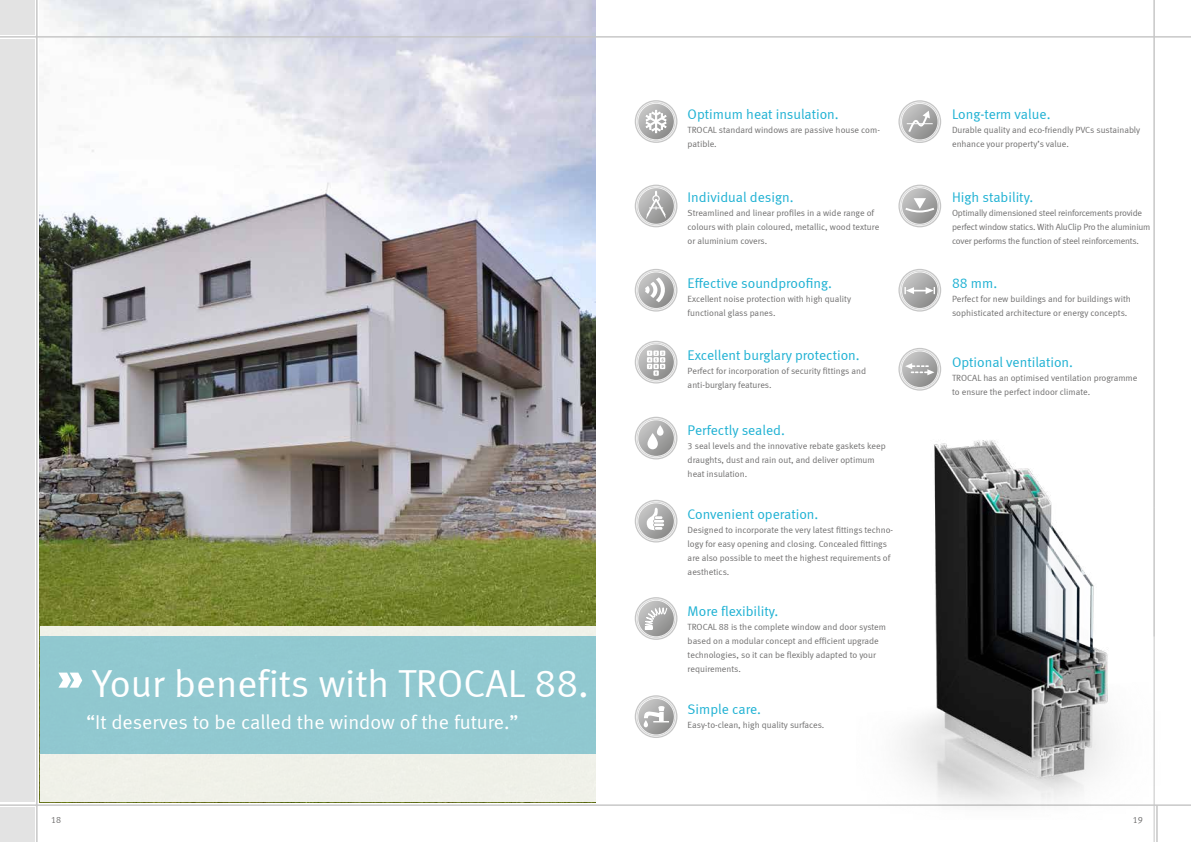
<style>
.page{position:relative;width:1191px;height:842px;background:#fff}
.page>*{position:absolute;margin:0;border:0;box-sizing:border-box;transform-origin:0 0}
.t1{font:39px "Meta Normal LF";color:#fff}
.t2{font:20px "Meta Normal LF";color:#fff}
.t3{font:14px "Meta Normal LF";color:#1eb1d3}
.t4{font:9px/14px "Meta Normal LF";color:#706f6f}
.t5{font:9px/14px "Meta Normal LF";letter-spacing:-.02em;color:#706f6f}
</style>
<div class="page">
<img style="left:40px;top:0;width:555px;height:626px">
<div style="left:40px;top:626px;width:555px;height:176px;background:#f0f1e8"></div>
<div style="left:40px;top:636px;width:555px;height:118px;background:#90c8d0"></div>
<svg style="left:58px;top:673px;width:24px;height:15px"></svg>
<hr style="left:37px;top:0;width:1px;height:842px;background:#c6c6c6">
<hr style="left:0;top:805px;width:1191px;height:1px;background:#c6c6c6">
<div style="left:0;top:40px;width:34px;height:762px;background:#e3e3e3"></div>
<div style="left:0;top:808px;width:34px;height:34px;background:#e3e3e3"></div>
<div style="left:0;top:0;width:34px;height:34px;background:#e3e3e3"></div>
<hr style="left:0;top:37px;width:1191px;height:1px;background:#c6c6c6">
<hr style="left:1153px;top:0;width:1px;height:507px;background:#c6c6c6">
<div style="left:635px;top:341px;width:42px;height:42px;background:#c6c6c6;border-radius:50%"></div>
<svg style="left:634px;top:342px;width:43px;height:40px"></svg>
<svg style="left:635px;top:695px;width:42px;height:43px"></svg>
<svg style="left:634px;top:696px;width:43px;height:41px"></svg>
<svg style="left:898px;top:100px;width:43px;height:43px"></svg>
<svg style="left:898px;top:102px;width:42px;height:40px"></svg>
<div style="left:898px;top:185px;width:43px;height:42px;background:#c6c6c6;border-radius:50%"></div>
<svg style="left:898px;top:186px;width:42px;height:40px"></svg>
<svg style="left:898px;top:269px;width:43px;height:43px"></svg>
<svg style="left:898px;top:270px;width:42px;height:40px"></svg>
<svg style="left:898px;top:348px;width:43px;height:43px"></svg>
<svg style="left:898px;top:349px;width:42px;height:40px"></svg>
<svg style="left:635px;top:269px;width:42px;height:43px"></svg>
<svg style="left:634px;top:270px;width:43px;height:40px"></svg>
<svg style="left:635px;top:100px;width:42px;height:43px"></svg>
<svg style="left:634px;top:101px;width:43px;height:41px"></svg>
<div style="left:635px;top:185px;width:42px;height:42px;background:#c6c6c6;border-radius:50%"></div>
<svg style="left:634px;top:186px;width:43px;height:40px"></svg>
<div style="left:635px;top:417px;width:42px;height:42px;background:#c6c6c6;border-radius:50%"></div>
<svg style="left:634px;top:418px;width:43px;height:40px"></svg>
<div style="left:635px;top:500px;width:42px;height:42px;background:#c6c6c6;border-radius:50%"></div>
<svg style="left:634px;top:501px;width:43px;height:40px"></svg>
<svg style="left:634px;top:597px;width:43px;height:43px"></svg>
<svg style="left:634px;top:598px;width:43px;height:41px"></svg>
<img style="left:856px;top:423px;width:312px;height:419px">
<h1 class="t1" style="left:92px;top:661px;width:498px">Your benefits with TROCAL 88.</h1>
<h2 class="t2" style="left:86px;top:711px;width:434px">“It deserves to be called the window of the future.”</h2>
<h3 class="t3" style="left:687px;top:106px;width:153px">Optimum heat insulation.</h3>
<p class="t4" style="left:687px;top:123px;width:194px">TROCAL standard windows are passive house com&shy;patible.</p>
<h3 class="t3" style="left:687px;top:189px;width:107px">Individual design.</h3>
<p class="t4" style="left:687px;top:206px;width:193px">Streamlined and linear profiles in a wide range of colours with plain coloured, metallic, wood texture or aluminium covers.</p>
<h3 class="t3" style="left:687px;top:275px;width:146px">Effective soundproofing.</h3>
<p class="t4" style="left:687px;top:291px;width:165px">Excellent noise protection with high quality functional glass panes.</p>
<h3 class="t3" style="left:687px;top:347px;width:174px">Excellent burglary protection.</h3>
<p class="t4" style="left:687px;top:363px;width:180px">Perfect for incorporation of security fittings and anti-burglary features.</p>
<h3 class="t3" style="left:687px;top:422px;width:99px">Perfectly sealed.</h3>
<p class="t4" style="left:687px;top:439px;width:199px">3 seal levels and the innovative rebate gaskets keep draughts, dust and rain out, and deliver optimum heat insulation.</p>
<h3 class="t3" style="left:687px;top:505px;width:132px">Convenient operation.</h3>
<p class="t4" style="left:687px;top:522px;width:207px">Designed to incorporate the very latest fittings techno&shy;logy for easy opening and closing. Concealed fittings are also possible to meet the highest requirements of aesthetics.</p>
<h3 class="t3" style="left:687px;top:603px;width:92px">More flexibility.</h3>
<p class="t4" style="left:687px;top:620px;width:200px">TROCAL 88 is the complete window and door system based on a modular concept and efficient upgrade technologies, so it can be flexibly adapted to your requirements.</p>
<h3 class="t3" style="left:687px;top:701px;width:75px">Simple care.</h3>
<p class="t4" style="left:687px;top:718px;width:138px">Easy-to-clean, high quality surfaces.</p>
<h3 class="t3" style="left:952px;top:106px;width:100px">Long-term value.</h3>
<p class="t4" style="left:952px;top:123px;width:190px">Durable quality and eco-friendly PVCs sustainably enhance your property’s value.</p>
<h3 class="t3" style="left:952px;top:189px;width:83px">High stability.</h3>
<p class="t5" style="left:952px;top:206px;width:200px">Optimally dimensioned steel reinforcements provide perfect window statics. With AluClip Pro the aluminium cover performs the function of steel reinforcements.</p>
<h3 class="t3" style="left:952px;top:275px;width:47px">88 mm.</h3>
<p class="t4" style="left:952px;top:291px;width:180px">Perfect for new buildings and for buildings with sophisticated architecture or energy concepts.</p>
<h3 class="t3" style="left:952px;top:354px;width:123px">Optional ventilation.</h3>
<p class="t4" style="left:952px;top:370px;width:187px">TROCAL has an optimised ventilation programme to ensure the perfect indoor climate.</p>
<p class="t4" style="left:51px;top:812px;width:12px">18</p>
<p class="t4" style="left:1132px;top:812px;width:12px">19</p>
</div>
